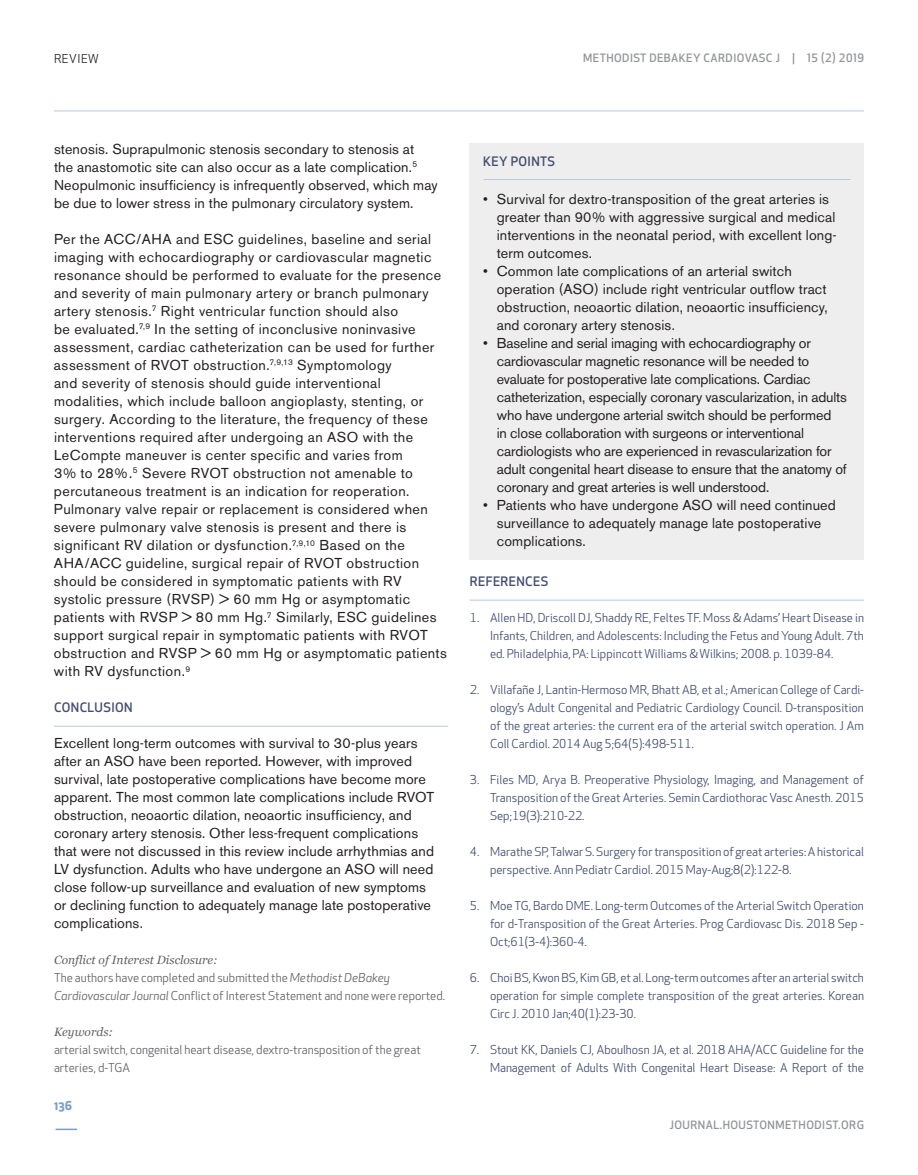
<style>
.page{position:relative;width:918px;height:1175px;background:#fff}
.page>*{position:absolute;margin:0;border:0;box-sizing:border-box;transform-origin:0 0}
.t1{font:14.25px/18px "Akzidenz Grotesk BE";letter-spacing:.03em;color:#231f20}
.t2{font:14.25px/18px "Akzidenz Grotesk BE";letter-spacing:.01em;color:#231f20}
.t3{font:14.25px/18px "Akzidenz Grotesk BE";letter-spacing:-.01em;color:#231f20}
.t4{font:500 12.75px "Apex New";letter-spacing:.03em;color:#434d6e}
.t5{font:12px/18px "Apex New";color:#434d6e;text-align:justify}
.t6{font:12px/18px "Apex New";color:#636366}
.t7{font:italic 12px "Georgia";color:#636366}
.t8{font:12px "Apex New";letter-spacing:.04em;color:#231f20}
.t9{font:700 12px "Apex New";color:#7b9fc3}
.t10{font:500 11.25px "Apex New";letter-spacing:.04em;color:#939598}
.s1{font-style:italic}
</style>
<div class="page">
<hr style="left:56px;top:1128px;width:21px;height:2px;background:#7b9fc3">
<hr style="left:54px;top:110px;width:810px;height:1px;background:#b8c8de">
<hr style="left:54px;top:726px;width:394px;height:1px;background:#b8c8de">
<hr style="left:470px;top:600px;width:394px;height:1px;background:#b8c8de">
<div style="left:470px;top:142px;width:394px;height:417px;background:#eeeeef"></div>
<hr style="left:483px;top:179px;width:368px;height:1px;background:#b8c8de">
<p class="t8" style="left:54px;top:51px;width:46px">REVIEW</p>
<p class="t10" style="left:583px;top:51px;width:282px">METHODIST DEBAKEY CARDIOVASC J | 15 (2) 2019</p>
<p class="t2" style="left:54px;top:140px;width:385px">stenosis. Suprapulmonic stenosis secondary to stenosis at<br>the anastomotic site can also occur as a late complication.<sup>5<br></sup>Neopulmonic insufficiency is infrequently observed, which may be due to lower stress in the pulmonary circulatory system.</p>
<p class="t1" style="left:54px;top:230px;width:394px">Per the ACC/AHA and ESC guidelines, baseline and serial imaging with echocardiography or cardiovascular magnetic resonance should be performed to evaluate for the presence and severity of main pulmonary artery or branch pulmonary artery stenosis.<sup>7</sup> Right ventricular function should also<br>be evaluated.<sup>7,9</sup> In the setting of inconclusive noninvasive assessment, cardiac catheterization can be used for further assessment of RVOT obstruction.<sup>7,9,13</sup> Symptomology<br>and severity of stenosis should guide interventional modalities, which include balloon angioplasty, stenting, or surgery. According to the literature, the frequency of these interventions required after undergoing an ASO with the LeCompte maneuver is center specific and varies from<br>3% to 28%.<sup>5</sup> Severe RVOT obstruction not amenable to percutaneous treatment is an indication for reoperation.<br>Pulmonary valve repair or replacement is considered when severe pulmonary valve stenosis is present and there is significant RV dilation or dysfunction.<sup>7,9,10</sup> Based on the AHA/ACC guideline, surgical repair of RVOT obstruction should be considered in symptomatic patients with RV systolic pressure (RVSP) &gt; 60 mm Hg or asymptomatic patients with RVSP &gt; 80 mm Hg.<sup>7</sup> Similarly, ESC guidelines support surgical repair in symptomatic patients with RVOT obstruction and RVSP &gt; 60 mm Hg or asymptomatic patients with RV dysfunction.<sup>9</sup></p>
<p class="t4" style="left:54px;top:699px;width:80px">CONCLUSION</p>
<p class="t2" style="left:54px;top:734px;width:382px">Excellent long-term outcomes with survival to 30-plus years after an ASO have been reported. However, with improved survival, late postoperative complications have become more apparent. The most common late complications include RVOT obstruction, neoaortic dilation, neoaortic insufficiency, and coronary artery stenosis. Other less-frequent complications that were not discussed in this review include arrhythmias and LV dysfunction. Adults who have undergone an ASO will need close follow-up surveillance and evaluation of new symptoms or declining function to adequately manage late postoperative complications.</p>
<p class="t7" style="left:54px;top:952px;width:165px">Conflict of Interest Disclosure:</p>
<p class="t6" style="left:54px;top:969px;width:393px">The authors have completed and submitted the <span class="s1">Methodist DeBakey<br>Cardiovascular Journal</span> Conflict of Interest Statement and none were reported.</p>
<p class="t7" style="left:54px;top:1024px;width:61px">Keywords:</p>
<p class="t6" style="left:54px;top:1041px;width:368px">arterial switch, congenital heart disease, dextro-transposition of the great arteries, d-TGA</p>
<p class="t9" style="left:54px;top:1097px;width:20px">136</p>
<p class="t4" style="left:483px;top:152px;width:73px">KEY POINTS</p>
<p class="t2" style="left:497px;top:190px;width:341px;text-indent:-13px">• Survival for dextro-transposition of the great arteries is greater than 90% with aggressive surgical and medical interventions in the neonatal period, with excellent long&shy;term outcomes.</p>
<p class="t2" style="left:497px;top:262px;width:333px;text-indent:-13px">• Common late complications of an arterial switch operation (ASO) include right ventricular outflow tract obstruction, neoaortic dilation, neoaortic insufficiency, and coronary artery stenosis.</p>
<p class="t3" style="left:497px;top:334px;width:352px;text-indent:-13px">• Baseline and serial imaging with echocardiography or cardiovascular magnetic resonance will be needed to evaluate for postoperative late complications. Cardiac catheterization, especially coronary vascularization, in adults who have undergone arterial switch should be performed<br>in close collaboration with surgeons or interventional cardiologists who are experienced in revascularization for adult congenital heart disease to ensure that the anatomy of coronary and great arteries is well understood.</p>
<p class="t2" style="left:497px;top:496px;width:341px;text-indent:-13px">• Patients who have undergone ASO will need continued surveillance to adequately manage late postoperative complications.</p>
<p class="t4" style="left:470px;top:573px;width:80px">REFERENCES</p>
<p class="t5" style="left:490px;top:609px;width:375px;text-indent:-20px">1. Allen HD, Driscoll DJ, Shaddy RE, Feltes TF. Moss &amp; Adams’ Heart Disease in Infants, Children, and Adolescents: Including the Fetus and Young Adult. 7th ed. Philadelphia, PA: Lippincott Williams &amp; Wilkins; 2008. p. 1039-84.</p>
<p class="t5" style="left:490px;top:681px;width:375px;text-indent:-20px">2. Villafañe J, Lantin-Hermoso MR, Bhatt AB, et al.; American College of Cardi&shy;ology’s Adult Congenital and Pediatric Cardiology Council. D-transposition of the great arteries: the current era of the arterial switch operation. J Am Coll Cardiol. 2014 Aug 5;64(5):498-511.</p>
<p class="t5" style="left:490px;top:771px;width:375px;text-indent:-20px">3. Files MD, Arya B. Preoperative Physiology, Imaging, and Management of Transposition of the Great Arteries. Semin Cardiothorac Vasc Anesth. 2015<br>Sep;19(3):210-22.</p>
<p class="t5" style="left:490px;top:843px;width:375px;text-indent:-20px">4. Marathe SP, Talwar S. Surgery for transposition of great arteries: A historical perspective. Ann Pediatr Cardiol. 2015 May-Aug;8(2):122-8.</p>
<p class="t5" style="left:490px;top:897px;width:375px;text-indent:-20px">5. Moe TG, Bardo DME. Long-term Outcomes of the Arterial Switch Operation for d-Transposition of the Great Arteries. Prog Cardiovasc Dis. 2018 Sep - Oct;61(3-4):360-4.</p>
<p class="t5" style="left:490px;top:969px;width:375px;text-indent:-20px">6. Choi BS, Kwon BS, Kim GB, et al. Long-term outcomes after an arterial switch operation for simple complete transposition of the great arteries. Korean Circ J. 2010 Jan;40(1):23-30.</p>
<p class="t5" style="left:470px;top:1041px;width:396px;text-align:right">7. Stout KK, Daniels CJ, Aboulhosn JA, et al. 2018 AHA/ACC Guideline for the<br>Management of Adults With Congenital Heart Disease: A Report of the</p>
<p class="t10" style="left:670px;top:1117px;width:196px">JOURNAL.HOUSTONMETHODIST.ORG</p>
</div>
